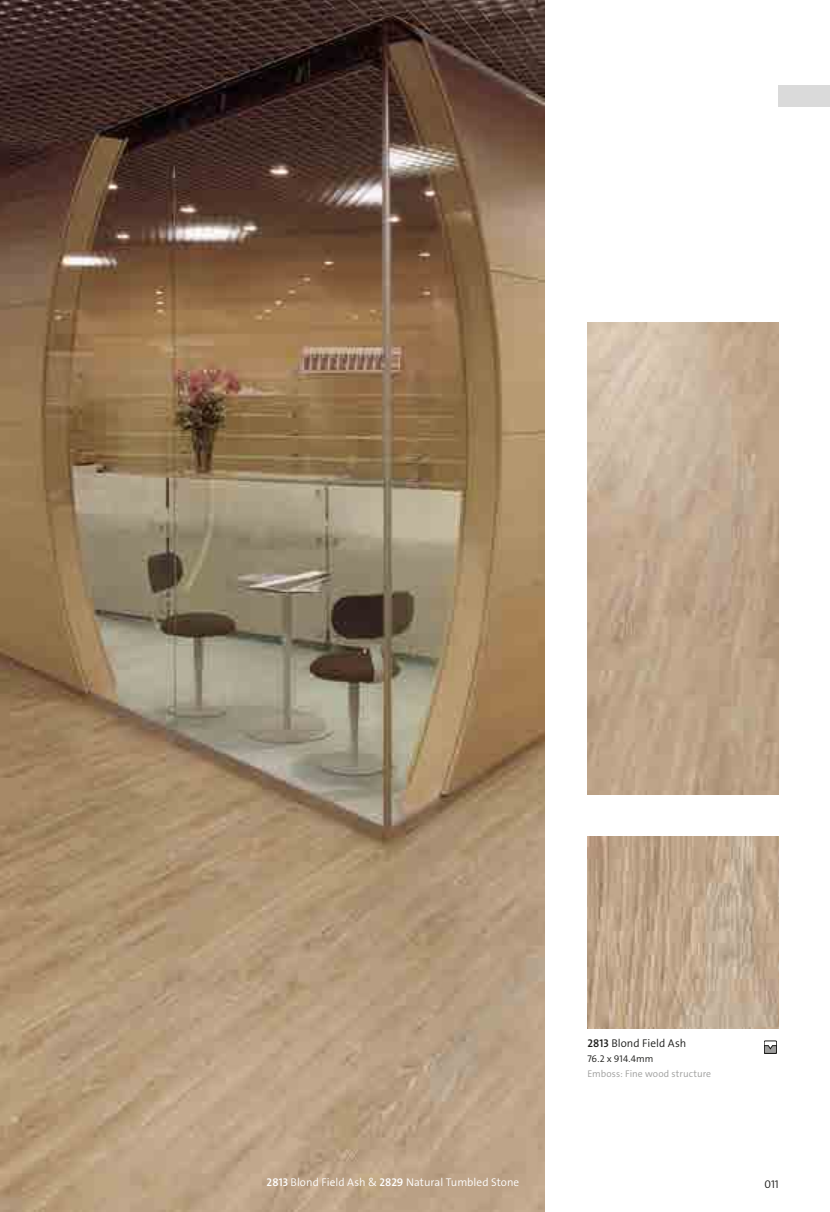
<style>
.page{position:relative;width:830px;height:1212px;background:#fff}
.page>*{position:absolute;margin:0;border:0;box-sizing:border-box;transform-origin:0 0}
.t1{font:11.25px "The Sans LP4 Se Lig";letter-spacing:.005em;color:#fff}
.t2{font:11.25px "The Sans LP4 Se Lig";letter-spacing:.005em;color:#1d1d1b}
.t3{font:9.75px "The Sans LP4 Se Lig";letter-spacing:.01em;color:#9d9d9c}
.t4{font:9.75px "The Sans LP4 Se Lig";letter-spacing:.01em;color:#1d1d1b}
.s1{font-family:"The Sans LP6 Se Bld"}
</style>
<div class="page">
<img style="left:0;top:0;width:544px;height:1212px">
<div style="left:778px;top:85px;width:51px;height:21px;background:#dadada"></div>
<img style="left:587px;top:322px;width:191px;height:472px">
<img style="left:587px;top:837px;width:191px;height:191px">
<svg style="left:765px;top:1045px;width:9px;height:6px"></svg>
<div style="left:763px;top:1041px;width:13px;height:12px;border:1px solid #1d1d1b"></div>
<p class="t2" style="left:587px;top:1036px;width:100px"><span class="s1">2813</span> Blond Field Ash</p>
<p class="t4" style="left:587px;top:1052px;width:67px">76.2 x 914.4mm</p>
<p class="t3" style="left:587px;top:1067px;width:125px">Emboss: Fine wood structure</p>
<p class="t1" style="left:266px;top:1175px;width:254px"><span class="s1">2813</span> Blond Field Ash &amp; <span class="s1">2829</span> Natural Tumbled Stone</p>
<p class="t2" style="left:764px;top:1176px;width:16px">011</p>
</div>
